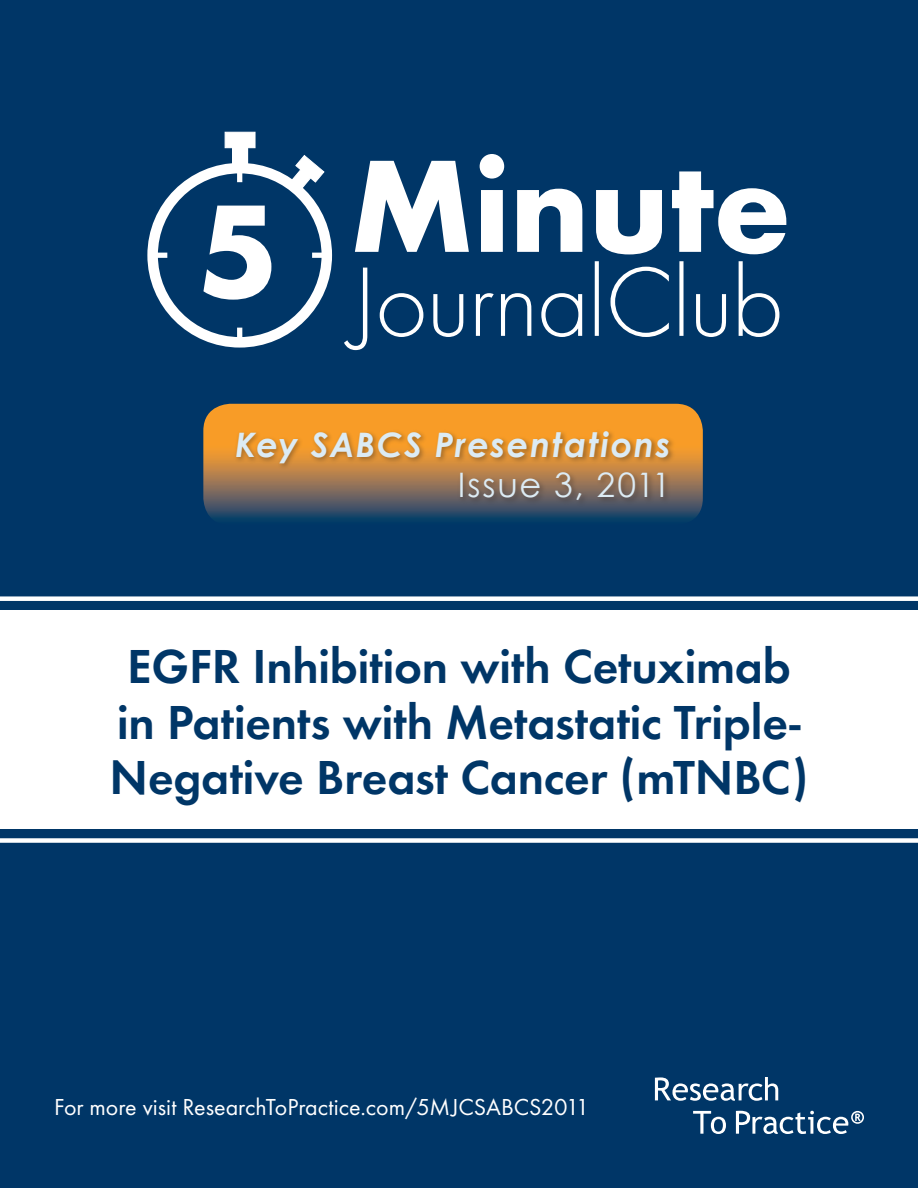
<style>
.page{position:relative;width:918px;height:1188px;background:#003667}
.page>*{position:absolute;margin:0;border:0;box-sizing:border-box;transform-origin:0 0}
.t1{font:600 49.5px/55.5px "Futura T";letter-spacing:-.005em;color:#003667;text-align:center}
.t2{font:italic 700 33.75px "Century Gothic";letter-spacing:.045em;color:#dcebf4}
.t3{font:33.75px "Century Gothic";letter-spacing:.05em;color:#dcebf4}
.t4{font:24px "Futura T";color:#fff}
</style>
<div class="page">
<div style="left:233px;top:136px;width:14px;height:31px;background:#fff"></div>
<div style="left:232px;top:136px;width:16px;height:32px;border:1px solid #fff"></div>
<div style="left:225px;top:132px;width:30px;height:16px;background:#fff"></div>
<div style="left:225px;top:132px;width:31px;height:16px;border:1px solid #fff"></div>
<svg style="left:289px;top:155px;width:36px;height:37px"></svg>
<svg style="left:312px;top:252px;width:9px;height:6px"></svg>
<svg style="left:234px;top:327px;width:11px;height:10px"></svg>
<svg style="left:237px;top:174px;width:6px;height:9px"></svg>
<svg style="left:158px;top:252px;width:10px;height:6px"></svg>
<div style="left:147px;top:163px;width:185px;height:185px;border:10px solid #fff;border-radius:50%"></div>
<svg style="left:203px;top:206px;width:68px;height:94px"></svg>
<svg style="left:355px;top:161px;width:114px;height:91px"></svg>
<svg style="left:480px;top:154px;width:24px;height:98px"></svg>
<svg style="left:517px;top:189px;width:65px;height:63px"></svg>
<svg style="left:596px;top:190px;width:66px;height:64px"></svg>
<svg style="left:672px;top:171px;width:114px;height:83px"></svg>
<svg style="left:344px;top:268px;width:23px;height:82px"></svg>
<svg style="left:380px;top:293px;width:43px;height:44px"></svg>
<svg style="left:433px;top:294px;width:30px;height:43px"></svg>
<svg style="left:476px;top:293px;width:18px;height:43px"></svg>
<svg style="left:501px;top:293px;width:30px;height:43px"></svg>
<svg style="left:541px;top:293px;width:41px;height:44px"></svg>
<svg style="left:595px;top:261px;width:4px;height:75px"></svg>
<svg style="left:611px;top:267px;width:58px;height:70px"></svg>
<div style="left:679px;top:261px;width:5px;height:75px;background:#fff"></div>
<svg style="left:696px;top:294px;width:30px;height:43px"></svg>
<svg style="left:739px;top:261px;width:40px;height:76px"></svg>
<div style="left:0;top:611px;width:918px;height:218px;background:#fff"></div>
<svg style="left:655px;top:1077px;width:123px;height:24px"></svg>
<svg style="left:693px;top:1111px;width:33px;height:23px"></svg>
<svg style="left:736px;top:1111px;width:128px;height:23px"></svg>
<div style="left:0;top:838px;width:918px;height:5px;background:#fff"></div>
<div style="left:0;top:596px;width:918px;height:5px;background:#fff"></div>
<svg style="left:203px;top:404px;width:500px;height:115px;background:#b4803d"></svg>
<div style="left:233px;top:429px;width:443px;height:79px;background:#231f20;opacity:.4"></div>
<p class="t2" style="left:235px;top:423px;width:437px">Key SABCS Presentations</p>
<p class="t3" style="left:458px;top:465px;width:215px">Issue 3, 2011</p>
<p class="t1" style="left:110px;top:638px;width:700px">EGFR Inhibition with Cetuximab in Patients with Metastatic Triple-<br>Negative Breast Cancer (mTNBC)</p>
<p class="t4" style="left:54px;top:1093px;width:537px">For more visit ResearchToPractice.com/5MJCSABCS2011</p>
</div>
